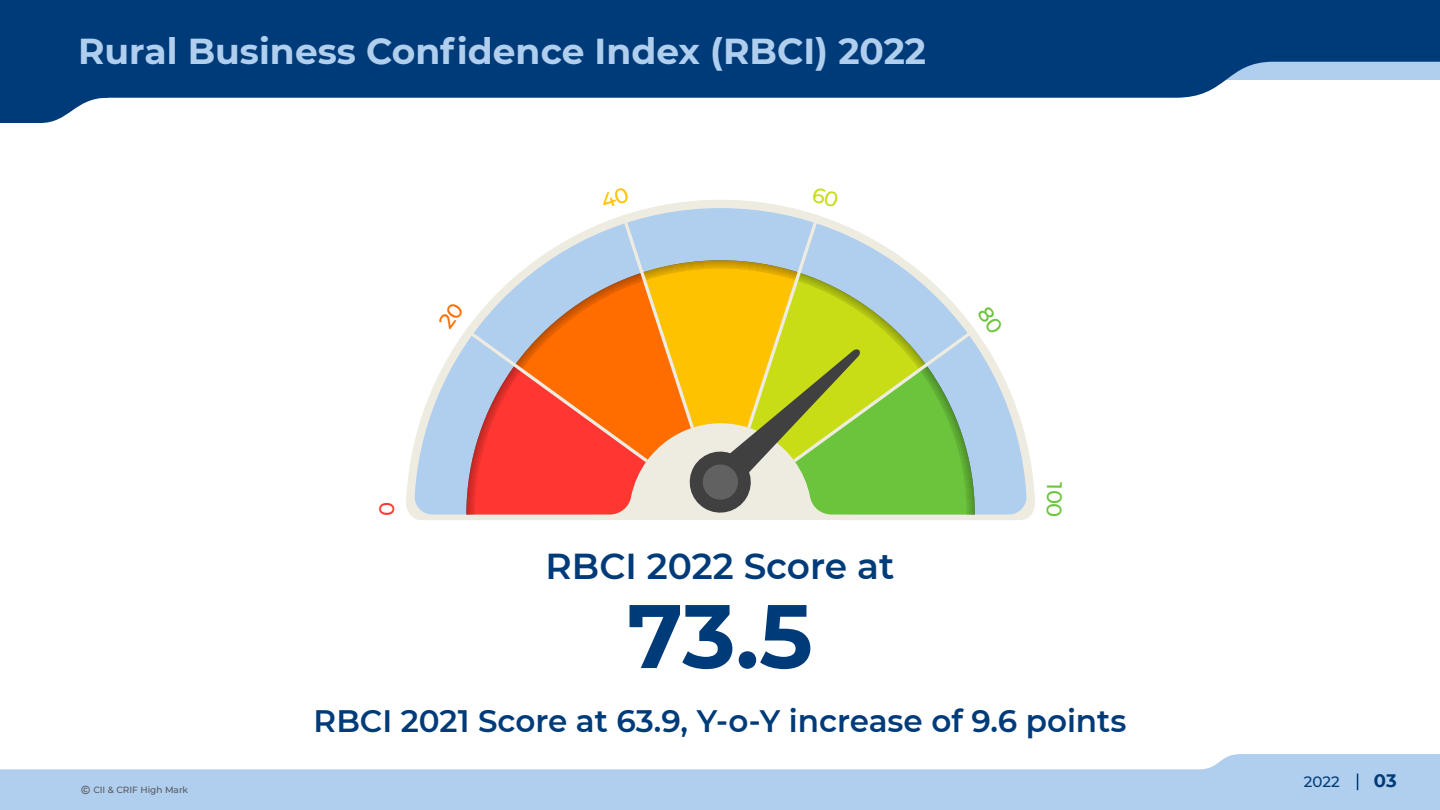
<style>
.page{position:relative;width:1440px;height:810px;background:#fff}
.page>*{position:absolute;margin:0;border:0;box-sizing:border-box;transform-origin:0 0}
.t1{font:700 90px "Montserrat";color:#003b79}
.t2{font:700 36px "Montserrat";color:#b0ceed}
.t3{font:600 36px "Montserrat";color:#003b79}
.t4{font:600 31.05px "Montserrat";color:#003b79}
.t5{font:700 18px "Montserrat";color:#003b79}
.t6{font:500 15px "Montserrat";color:#003b79}
.t7{font:500 9px "Montserrat";color:#58595b}
.s1{font-family:"Arial";font-weight:700;font-size:11.4px}
</style>
<div class="page">
<svg style="left:406px;top:200px;width:629px;height:320px"></svg>
<svg style="left:414px;top:208px;width:613px;height:306px"></svg>
<svg style="left:0;top:98px;width:102px;height:25px"></svg>
<div style="left:0;top:0;width:1440px;height:98px;background:#003b79"></div>
<svg style="left:0;top:754px;width:1440px;height:56px;fill:#b0ceed"></svg>
<svg style="left:1357px;top:774px;width:1px;height:16px"></svg>
<svg style="left:812px;top:200px;width:27px;height:8px"></svg>
<svg style="left:600px;top:200px;width:30px;height:9px"></svg>
<svg style="left:438px;top:215px;width:566px;height:302px;background:#ceb780"></svg>
<p class="t2" style="left:78px;top:26px;width:850px">Rural Business Confidence Index (RBCI) 2022</p>
<p class="t7" style="left:82px;top:784px;width:108px"><span class="s1">©</span> CII &amp; CRIF High Mark</p>
<p class="t3" style="left:546px;top:541px;width:350px">RBCI 2022 Score at</p>
<h1 class="t1" style="left:627px;top:571px;width:187px">73.5</h1>
<p class="t4" style="left:314px;top:699px;width:814px">RBCI 2021 Score at 63.9, Y-o-Y increase of 9.6 points</p>
<p class="t6" style="left:1304px;top:771px;width:37px">2022</p>
<p class="t5" style="left:1374px;top:768px;width:24px">03</p>
</div>
